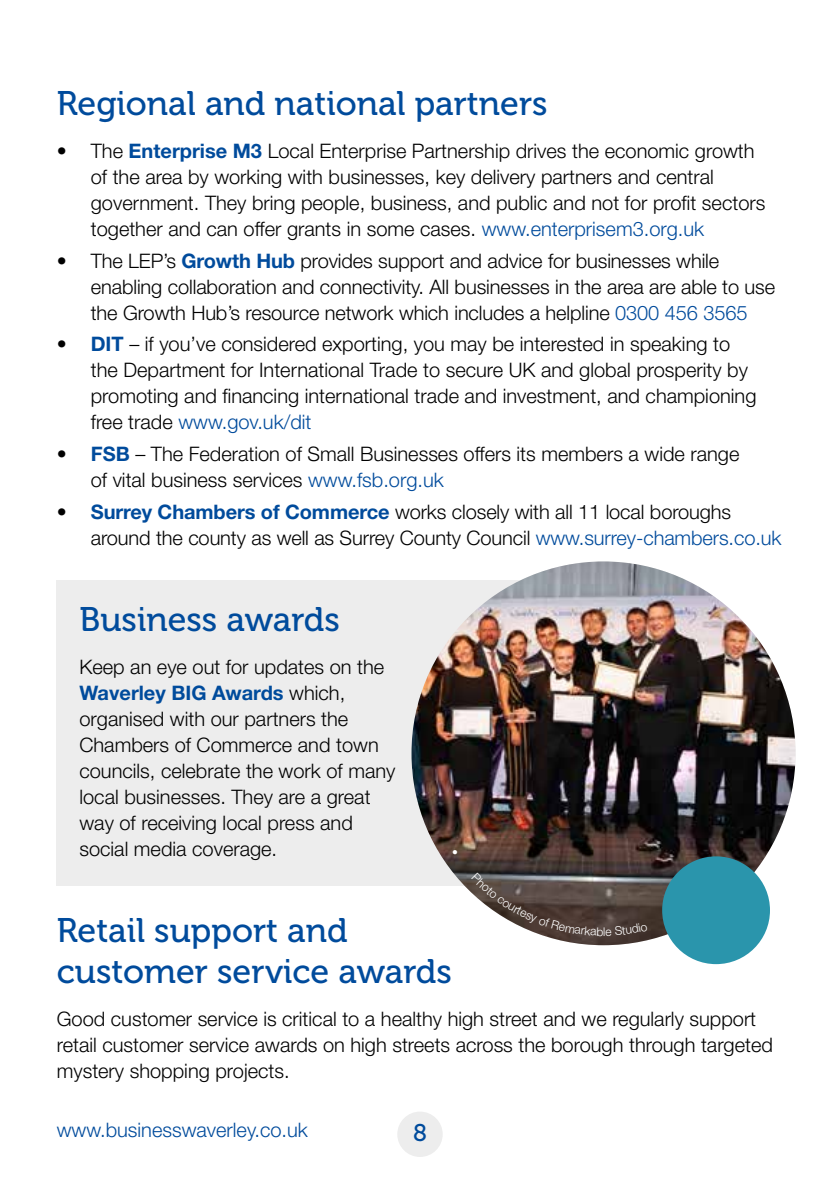
<style>
.page{position:relative;width:840px;height:1191px;background:#fff}
.page>*{position:absolute;margin:0;border:0;box-sizing:border-box;transform-origin:0 0}
.t1{font:34px/40.8px "Museo 500";color:#004b9c}
.t2{font:24px "Museo 500";color:#004b9c}
.t3{font:300 20px/26px "Helvetica Neue LT Std";color:#000}
.t4{font:300 20px "Helvetica Neue LT Std";color:#004b9c}
.t5{font:300 12px "Helvetica Neue LT Std";color:#fff}
.s1{font-weight:700;color:#004b9c}
.s2{color:#004b9c}
</style>
<div class="page">
<div style="left:397px;top:1111px;width:45px;height:46px;background:#ededed;border-radius:50%"></div>
<div style="left:57px;top:581px;width:581px;height:305px;background:#ededed"></div>
<img style="left:411px;top:561px;width:384px;height:384px;border-radius:192px">
<div style="left:661px;top:856px;width:108px;height:108px;background:#2a95ac;border-radius:50%"></div>
<svg style="left:452px;top:849px;width:5px;height:5px"></svg>
<svg style="left:471px;top:873px;width:176px;height:63px"></svg>
<h1 class="t1" style="left:57px;top:83px;width:492px">Regional and national partners</h1>
<p class="t3" style="left:91px;top:137px;width:675px;text-indent:-34px">• The <span class="s1">Enterprise M3</span> Local Enterprise Partnership drives the economic growth of the area by working with businesses, key delivery partners and central government. They bring people, business, and public and not for profit sectors together and can offer grants in some cases. <span class="s2">www.enterprisem3.org.uk</span></p>
<p class="t3" style="left:91px;top:247px;width:685px;text-indent:-34px">• The LEP’s <span class="s1">Growth Hub</span> provides support and advice for businesses while enabling collaboration and connectivity. All businesses in the area are able to use the Growth Hub’s resource network which includes a helpline <span class="s2">0300 456 3565</span></p>
<p class="t3" style="left:91px;top:331px;width:666px;text-indent:-34px">• <span class="s1">DIT</span> – if you’ve considered exporting, you may be interested in speaking to the Department for International Trade to secure UK and global prosperity by promoting and financing international trade and investment, and championing free trade <span class="s2">www.gov.uk/dit</span></p>
<p class="t3" style="left:91px;top:440px;width:649px;text-indent:-34px">• <span class="s1">FSB</span> – The Federation of Small Businesses offers its members a wide range of vital business services <span class="s2">www.fsb.org.uk</span></p>
<p class="t3" style="left:91px;top:498px;width:691px;text-indent:-34px">• <span class="s1">Surrey Chambers of Commerce</span> works closely with all 11 local boroughs around the county as well as Surrey County Council <span class="s2">www.surrey-chambers.co.uk</span></p>
<h1 class="t1" style="left:79px;top:599px;width:262px">Business awards</h1>
<p class="t3" style="left:79px;top:653px;width:317px">Keep an eye out for updates on the<br><span class="s1">Waverley BIG Awards</span> which, organised with our partners the<br>Chambers of Commerce and town councils, celebrate the work of many local businesses. They are a great way of receiving local press and social media coverage.</p>
<h1 class="t1" style="left:57px;top:910px;width:396px">Retail support and customer service awards</h1>
<p class="t3" style="left:57px;top:1005px;width:717px">Good customer service is critical to a healthy high street and we regularly support retail customer service awards on high streets across the borough through targeted mystery shopping projects.</p>
<p class="t5" style="left:603px;top:924px;width:4px">l</p>
<p class="t4" style="left:57px;top:1117px;width:252px">www.businesswaverley.co.uk</p>
<p class="t2" style="left:413px;top:1119px;width:15px">8</p>
</div>
